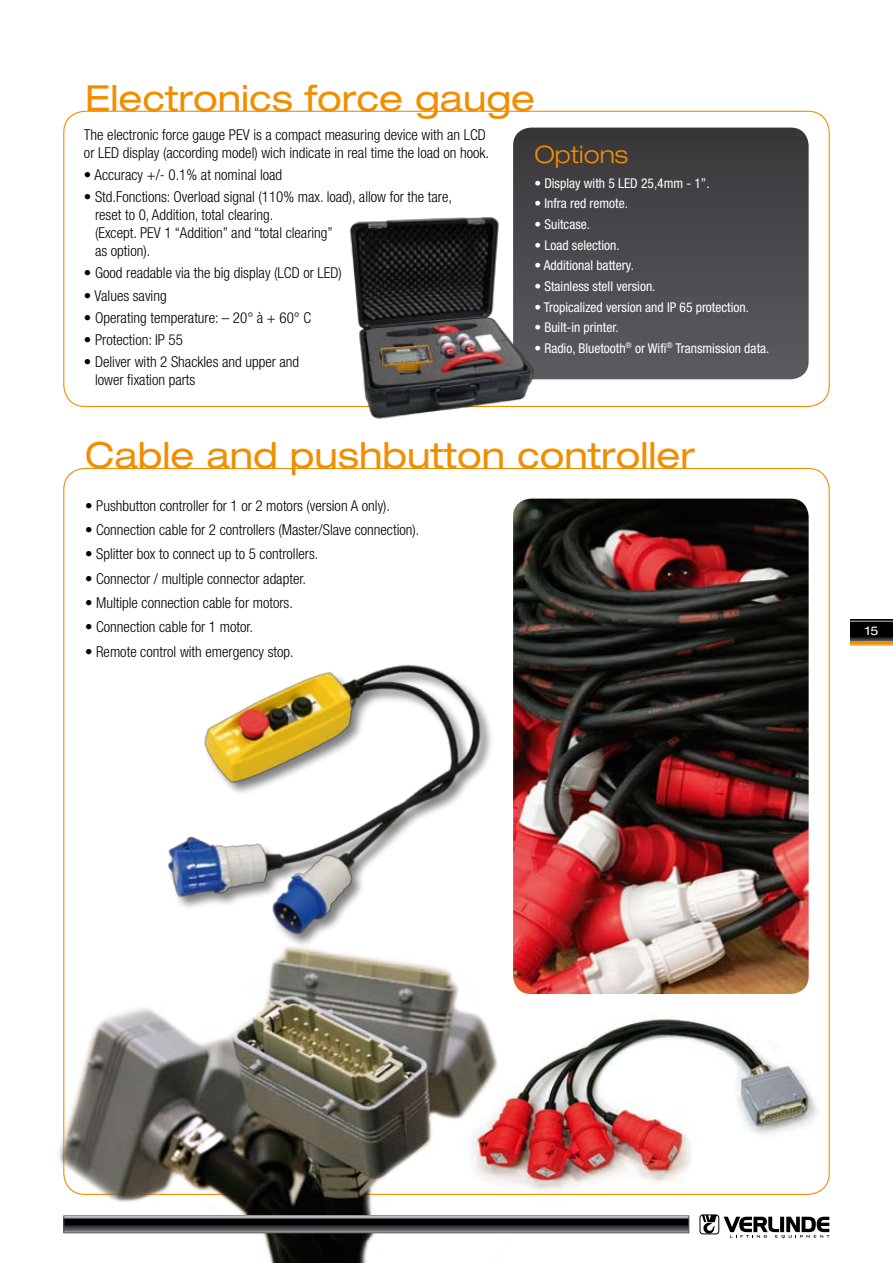
<style>
.page{position:relative;width:893px;height:1263px;background:#fff}
.page>*{position:absolute;margin:0;border:0;box-sizing:border-box;transform-origin:0 0}
.t1{font:expanded 36px "Helvetica Neue";color:#f18e00}
.t2{font:300 expanded 24px "Helvetica Neue";color:#f18e00}
.t3{font:300 condensed 15px/18px "Helvetica Neue";color:#000}
.t4{font:condensed 13.5px "Helvetica Neue";color:#fff}
.t5{font:expanded 12px "Helvetica Neue";color:#fff}
</style>
<div class="page">
<img style="left:515px;top:1018px;width:314px;height:206px">
<img style="left:58px;top:911px;width:457px;height:352px">
<svg style="left:850px;top:620px;width:43px;height:21px"></svg>
<svg style="left:850px;top:641px;width:43px;height:4px"></svg>
<svg style="left:513px;top:128px;width:296px;height:251px;background:#4a494d"></svg>
<img style="left:513px;top:499px;width:296px;height:495px">
<div style="left:167px;top:665px;width:326px;height:283px;background:#fff"></div>
<img style="left:143px;top:664px;width:348px;height:279px">
<img style="left:344px;top:214px;width:194px;height:205px">
<svg style="left:65px;top:1217px;width:622px;height:14px;background:#313032"></svg>
<div style="left:63px;top:1215px;width:626px;height:18px;border:1px solid #5c5b60"></div>
<svg style="left:702px;top:1216px;width:15px;height:16px"></svg>
<div style="left:700px;top:1214px;width:19px;height:20px;border:1px solid #000;border-radius:3px"></div>
<svg style="left:724px;top:1217px;width:106px;height:21px"></svg>
<h1 class="t1" style="left:85px;top:77px;width:452px">Electronics force gauge</h1>
<p class="t3" style="left:84px;top:125px;width:407px">The electronic force gauge PEV is a compact measuring device with an LCD or LED display (according model) wich indicate in real time the load on hook.</p>
<p class="t3" style="left:84px;top:165px;width:200px">• Accuracy +/- 0.1% at nominal load</p>
<p class="t3" style="left:95px;top:188px;width:358px;text-indent:-11px">• Std.Fonctions: Overload signal (110% max. load), allow for the tare, reset to 0, Addition, total clearing.<br>(Except. PEV 1 “Addition” and “total clearing”<br>as option).</p>
<p class="t3" style="left:84px;top:264px;width:259px">• Good readable via the big display (LCD or LED)</p>
<p class="t3" style="left:84px;top:286px;width:84px">• Values saving</p>
<p class="t3" style="left:84px;top:308px;width:229px">• Operating temperature: – 20° à + 60° C</p>
<p class="t3" style="left:84px;top:331px;width:100px">• Protection: IP 55</p>
<p class="t3" style="left:95px;top:353px;width:206px;text-indent:-11px">• Deliver with 2 Shackles and upper and lower fixation parts</p>
<h2 class="t2" style="left:534px;top:140px;width:95px">Options</h2>
<p class="t4" style="left:534px;top:175px;width:177px">• Display with 5 LED 25,4mm - 1”.</p>
<p class="t4" style="left:534px;top:196px;width:95px">• Infra red remote.</p>
<p class="t4" style="left:534px;top:216px;width:57px">• Suitcase.</p>
<p class="t4" style="left:534px;top:237px;width:87px">• Load selection.</p>
<p class="t4" style="left:534px;top:258px;width:101px">• Additional battery.</p>
<p class="t4" style="left:534px;top:278px;width:123px">• Stainless stell version.</p>
<p class="t4" style="left:534px;top:299px;width:216px">• Tropicalized version and IP 65 protection.</p>
<p class="t4" style="left:534px;top:320px;width:86px">• Built-in printer.</p>
<p class="t4" style="left:534px;top:340px;width:237px">• Radio, Bluetooth<sup>®</sup> or Wifi<sup>®</sup> Transmission data.</p>
<h1 class="t1" style="left:85px;top:434px;width:612px">Cable and pushbutton controller</h1>
<p class="t3" style="left:85px;top:496px;width:307px">• Pushbutton controller for 1 or 2 motors (version A only).</p>
<p class="t3" style="left:85px;top:520px;width:336px">• Connection cable for 2 controllers (Master/Slave connection).</p>
<p class="t3" style="left:85px;top:545px;width:235px">• Splitter box to connect up to 5 controllers.</p>
<p class="t3" style="left:85px;top:569px;width:223px">• Connector / multiple connector adapter.</p>
<p class="t3" style="left:85px;top:594px;width:210px">• Multiple connection cable for motors.</p>
<p class="t3" style="left:85px;top:618px;width:170px">• Connection cable for 1 motor.</p>
<p class="t3" style="left:85px;top:642px;width:210px">• Remote control with emergency stop.</p>
<p class="t5" style="left:865px;top:623px;width:15px">15</p>
</div>
